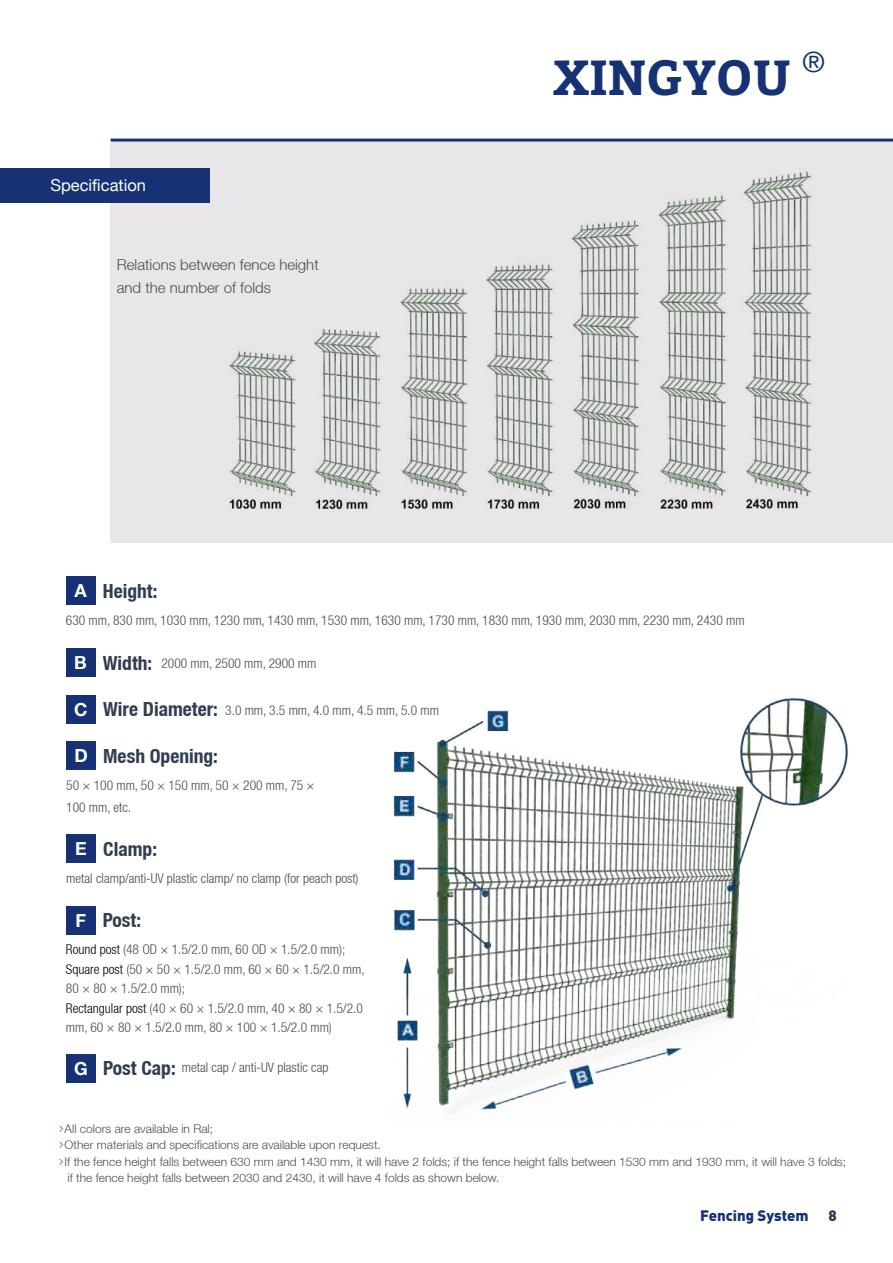
<style>
.page{position:relative;width:893px;height:1263px;background:#fff}
.page>*{position:absolute;margin:0;border:0;box-sizing:border-box;transform-origin:0 0}
.t1{font:700 49.05px "Bitter";color:#163274}
.t2{font:28.05px "Helvetica Neue LT";color:#163274}
.t3{font:700 condensed 19.5px "Helvetica Neue LT";color:#313e51}
.t4{font:16.5px "Helvetica Neue LT";color:#fff}
.t5{font:300 15px/22.5px "Helvetica Neue LT";color:#4d4949}
.t6{font:900 15px "DIN";color:#163274}
.t7{font:900 15px "DIN";color:#313e51}
.t8{font:300 condensed 13.5px/19.5px "Helvetica Neue LT";color:#4d4949}
.t9{font:300 12px "Helvetica Neue LT";color:#4d4949}
.s1{font-stretch:normal;font-size:18px;color:#fff}
.s2{font-weight:700;font-stretch:normal;font-size:18px;color:#fff}
.s3{font-weight:700;font-size:19.5px;color:#313e51}
.s4{color:#000}
.s5{font-family:"Letter Gothic Std";font-weight:400;color:#163274}
</style>
<div class="page">
<div style="left:111px;top:142px;width:782px;height:400px;background:#e8e6e8"></div>
<img style="left:393px;top:698px;width:455px;height:414px">
<div style="left:66px;top:577px;width:29px;height:28px;background:#163274"></div>
<div style="left:0;top:168px;width:210px;height:34px;background:#163274"></div>
<div style="left:66px;top:648px;width:29px;height:29px;background:#163274"></div>
<div style="left:66px;top:695px;width:30px;height:28px;background:#163274"></div>
<div style="left:66px;top:741px;width:30px;height:29px;background:#163274"></div>
<div style="left:66px;top:834px;width:30px;height:29px;background:#163274"></div>
<div style="left:66px;top:906px;width:30px;height:28px;background:#163274"></div>
<div style="left:66px;top:1054px;width:30px;height:28px;background:#163274"></div>
<img style="left:204px;top:171px;width:611px;height:338px">
<hr style="left:111px;top:139px;width:782px;height:3px;background:#163274">
<p class="t4" style="left:50px;top:175px;width:97px">Specification</p>
<p class="t5" style="left:117px;top:253px;width:204px">Relations between fence height and the number of folds</p>
<h3 class="t3" style="left:75px;top:579px;width:84px"><span class="s1">A</span> Height:</h3>
<h1 class="t1" style="left:553px;top:48px;width:239px">XINGYOU</h1>
<h2 class="t2" style="left:803px;top:45px;width:24px">®</h2>
<p class="t8" style="left:66px;top:610px;width:680px">630 mm, 830 mm, 1030 mm, 1230 mm, 1430 mm, 1530 mm, 1630 mm, 1730 mm, 1830 mm, 1930 mm, 2030 mm, 2230 mm, 2430 mm</p>
<p class="t8" style="left:74px;top:653px;width:244px"><span class="s2">B</span> <span class="s3">Width:</span> 2000 mm, 2500 mm, 2900 mm</p>
<p class="t8" style="left:74px;top:701px;width:366px"><span class="s2">C</span> <span class="s3">Wire Diameter:</span> 3.0 mm, 3.5 mm, 4.0 mm, 4.5 mm, 5.0 mm</p>
<h3 class="t3" style="left:74px;top:744px;width:145px"><span class="s1">D</span> Mesh Opening:</h3>
<p class="t8" style="left:66px;top:773px;width:250px;line-height:22.5px">50 × 100 mm, 50 × 150 mm, 50 × 200 mm, 75 ×<br>100 mm, etc.</p>
<h3 class="t3" style="left:75px;top:837px;width:83px"><span class="s1">E</span> Clamp:</h3>
<p class="t8" style="left:66px;top:868px;width:294px">metal clamp/anti-UV plastic clamp/ no clamp (for peach post)</p>
<h3 class="t3" style="left:75px;top:909px;width:67px"><span class="s1">F</span> Post:</h3>
<p class="t8" style="left:66px;top:939px;width:300px"><span class="s4">Round post</span> (48 OD × 1.5/2.0 mm, 60 OD × 1.5/2.0 mm); <span class="s4">Square post</span> (50 × 50 × 1.5/2.0 mm, 60 × 60 × 1.5/2.0 mm, 80 × 80 × 1.5/2.0 mm);<br><span class="s4">Rectangular post</span> (40 × 60 × 1.5/2.0 mm, 40 × 80 × 1.5/2.0 mm, 60 × 80 × 1.5/2.0 mm, 80 × 100 × 1.5/2.0 mm)</p>
<p class="t8" style="left:74px;top:1057px;width:256px"><span class="s2">G</span> <span class="s3">Post Cap:</span> metal cap / anti-UV plastic cap</p>
<p class="t9" style="left:57px;top:1121px;width:157px"><span class="s5">›</span>All colors are available in Ral;</p>
<p class="t9" style="left:57px;top:1137px;width:325px"><span class="s5">›</span>Other materials and specifications are available upon request.</p>
<p class="t9" style="left:57px;top:1154px;width:790px"><span class="s5">›</span>If the fence height falls between 630 mm and 1430 mm, it will have 2 folds; if the fence height falls between 1530 mm and 1930 mm, it will have 3 folds;</p>
<p class="t9" style="left:67px;top:1170px;width:433px">if the fence height falls between 2030 and 2430, it will have 4 folds as shown below.</p>
<p class="t6" style="left:700px;top:1205px;width:110px">Fencing System</p>
<p class="t7" style="left:829px;top:1205px;width:10px">8</p>
</div>
